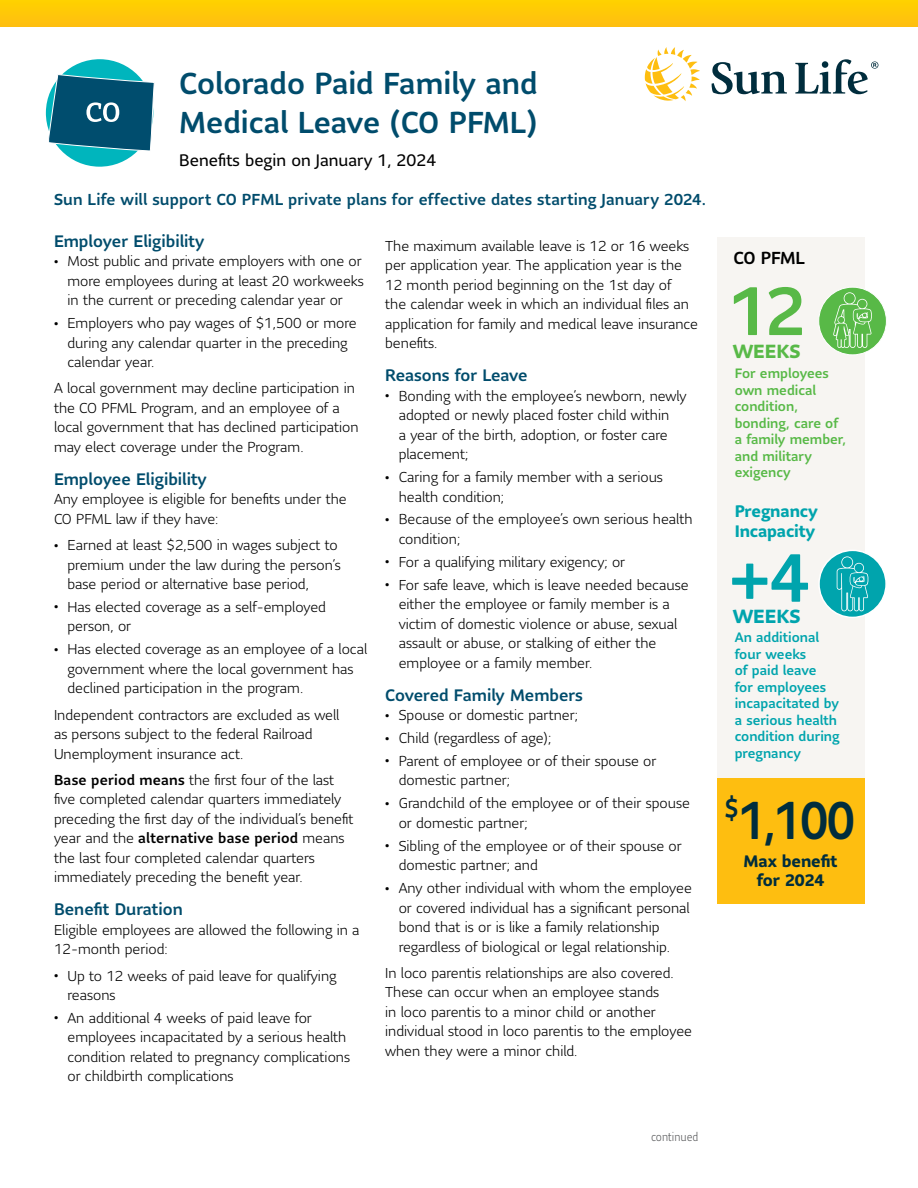
<style>
.page{position:relative;width:918px;height:1188px;background:#fff}
.page>*{position:absolute;margin:0;border:0;box-sizing:border-box;transform-origin:0 0}
.t1{font:500 67.5px "Sun Life Sans";color:#58b947}
.t2{font:500 67.5px "Sun Life Sans";color:#00a4ad}
.t3{font:500 52.5px "Sun Life Sans";color:#002d3d;scale:.88 1}
.t4{font:500 30px/39px "Sun Life Sans";color:#004c6c}
.t5{font:700 18.9px "Sun Life Sans";color:#58b947}
.t6{font:700 18.9px "Sun Life Sans";color:#00a4ad}
.t7{font:500 17.25px "Sun Life Sans";letter-spacing:-.025em;color:#000}
.t8{font:500 16.5px "Sun Life Sans";color:#004c6c}
.t9{font:16.5px "Sun Life Sans";color:#000}
.t10{font:700 16.5px/19.5px "Sun Life Sans";letter-spacing:-.01em;color:#00a4ad}
.t11{font:700 16.5px/19.5px "Sun Life Sans";letter-spacing:-.01em;color:#002d3d;text-align:center}
.t12{font:500 15.75px "Sun Life Sans";letter-spacing:.01em;color:#004c6c}
.t13{font:300 14.25px/19.5px "Sun Life Sans";color:#000}
.t14{font:500 13.5px/16.5px "Sun Life Sans";color:#00a4ad}
.t15{font:500 13.5px/16.5px "Sun Life Sans";color:#58b947}
.Disclosure-P{font:300 12px "Sun Life Sans Condensed";color:#58595b}
.s1{font-family:"Agenda";font-size:12px}
.s2{font-weight:500}
</style>
<div class="page">
<div style="left:717px;top:778px;width:148px;height:126px;background:#febe10"></div>
<div style="left:717px;top:237px;width:148px;height:541px;background:#f7f5f2"></div>
<div style="left:819px;top:287px;width:67px;height:68px;background:#58b947;border-radius:50%"></div>
<div style="left:818px;top:287px;width:69px;height:68px;border:1px solid #fff;border-radius:50%"></div>
<svg style="left:833px;top:292px;width:39px;height:56px"></svg>
<div style="left:0;top:0;width:918px;height:27px;background:#ffc808"></div>
<div style="left:819px;top:550px;width:67px;height:67px;background:#00a4ad;border-radius:50%"></div>
<div style="left:818px;top:550px;width:69px;height:68px;border:2px solid #fff;border-radius:50%"></div>
<svg style="left:837px;top:556px;width:32px;height:55px"></svg>
<div style="left:46px;top:59px;width:108px;height:108px;background:#00b5bd;border-radius:50%"></div>
<svg style="left:48px;top:74px;width:107px;height:78px;background:#216e88"></svg>
<svg style="left:712px;top:62px;width:75px;height:32px"></svg>
<svg style="left:645px;top:47px;width:55px;height:54px"></svg>
<svg style="left:795px;top:59px;width:83px;height:35px"></svg>
<h1 class="t4" style="left:179px;top:63px;width:360px">Colorado Paid Family and<br>Medical Leave (CO PFML)</h1>
<h2 class="t9" style="left:179px;top:149px;width:258px">Benefits begin on January 1, 2024</h2>
<h2 class="t12" style="left:54px;top:188px;width:653px">Sun Life will support CO PFML private plans for effective dates starting January 2024.</h2>
<h3 class="t8" style="left:54px;top:230px;width:152px">Employer Eligibility</h3>
<p class="t13" style="left:68px;top:251px;width:298px;text-indent:-14px"><span class="s1">•</span> Most public and private employers with one or more employees during at least 20 workweeks in the current or preceding calendar year or</p>
<p class="t13" style="left:68px;top:313px;width:291px;text-indent:-14px"><span class="s1">•</span> Employers who pay wages of $1,500 or more during any calendar quarter in the preceding calendar year.</p>
<p class="t13" style="left:54px;top:378px;width:306px">A local government may decline participation in the CO PFML Program, and an employee of a local government that has declined participation may elect coverage under the Program.</p>
<h3 class="t8" style="left:54px;top:468px;width:154px">Employee Eligibility</h3>
<p class="t13" style="left:54px;top:489px;width:294px">Any employee is eligible for benefits under the<br>CO PFML law if they have:</p>
<p class="t13" style="left:68px;top:535px;width:275px;text-indent:-14px"><span class="s1">•</span> Earned at least $2,500 in wages subject to premium under the law during the person’s base period or alternative base period,</p>
<p class="t13" style="left:68px;top:597px;width:260px;text-indent:-14px"><span class="s1">•</span> Has elected coverage as a self-employed person, or</p>
<p class="t13" style="left:68px;top:639px;width:301px;text-indent:-14px"><span class="s1">•</span> Has elected coverage as an employee of a local government where the local government has declined participation in the program.</p>
<p class="t13" style="left:54px;top:704px;width:287px">Independent contractors are excluded as well as persons subject to the federal Railroad<br>Unemployment insurance act.</p>
<p class="t13" style="left:54px;top:770px;width:301px"><span class="s2">Base period means</span> the first four of the last five completed calendar quarters immediately preceding the first day of the individual’s benefit year and the <span class="s2">alternative base period</span> means the last four completed calendar quarters immediately preceding the benefit year.</p>
<h3 class="t8" style="left:54px;top:898px;width:130px">Benefit Duration</h3>
<p class="t13" style="left:54px;top:920px;width:307px">Eligible employees are allowed the following in a<br>12-month period:</p>
<p class="t13" style="left:68px;top:965px;width:271px;text-indent:-14px"><span class="s1">•</span> Up to 12 weeks of paid leave for qualifying reasons</p>
<p class="t13" style="left:68px;top:1008px;width:284px;text-indent:-14px"><span class="s1">•</span> An additional 4 weeks of paid leave for employees incapacitated by a serious health condition related to pregnancy complications or childbirth complications</p>
<p class="t13" style="left:385px;top:236px;width:314px">The maximum available leave is 12 or 16 weeks per application year. The application year is the 12 month period beginning on the 1st day of<br>the calendar week in which an individual files an application for family and medical leave insurance benefits.</p>
<h3 class="t8" style="left:385px;top:364px;width:144px">Reasons for Leave</h3>
<p class="t13" style="left:399px;top:386px;width:289px;text-indent:-14px"><span class="s1">•</span> Bonding with the employee’s newborn, newly adopted or newly placed foster child within<br>a year of the birth, adoption, or foster care placement;</p>
<p class="t13" style="left:399px;top:467px;width:266px;text-indent:-14px"><span class="s1">•</span> Caring for a family member with a serious health condition;</p>
<p class="t13" style="left:399px;top:509px;width:295px;text-indent:-14px"><span class="s1">•</span> Because of the employee’s own serious health condition;</p>
<p class="t13" style="left:385px;top:552px;width:242px"><span class="s1">•</span> For a qualifying military exigency; or</p>
<p class="t13" style="left:399px;top:575px;width:291px;text-indent:-14px"><span class="s1">•</span> For safe leave, which is leave needed because either the employee or family member is a victim of domestic violence or abuse, sexual assault or abuse, or stalking of either the employee or a family member.</p>
<h3 class="t8" style="left:385px;top:684px;width:199px">Covered Family Members</h3>
<p class="t13" style="left:385px;top:705px;width:194px"><span class="s1">•</span> Spouse or domestic partner;</p>
<p class="t13" style="left:385px;top:728px;width:168px"><span class="s1">•</span> Child (regardless of age);</p>
<p class="t13" style="left:399px;top:751px;width:259px;text-indent:-14px"><span class="s1">•</span> Parent of employee or of their spouse or domestic partner;</p>
<p class="t13" style="left:399px;top:793px;width:293px;text-indent:-14px"><span class="s1">•</span> Grandchild of the employee or of their spouse or domestic partner;</p>
<p class="t13" style="left:399px;top:836px;width:285px;text-indent:-14px"><span class="s1">•</span> Sibling of the employee or of their spouse or domestic partner; and</p>
<p class="t13" style="left:399px;top:878px;width:295px;text-indent:-14px"><span class="s1">•</span> Any other individual with whom the employee or covered individual has a significant personal bond that is or is like a family relationship regardless of biological or legal relationship.</p>
<p class="t13" style="left:385px;top:963px;width:308px">In loco parentis relationships are also covered.<br>These can occur when an employee stands<br>in loco parentis to a minor child or another individual stood in loco parentis to the employee when they were a minor child.</p>
<p class="Disclosure-P" style="left:651px;top:1129px;width:49px">continued</p>
<p class="t7" style="left:734px;top:246px;width:73px">CO PFML</p>
<h1 class="t1" style="left:728px;top:265px;width:79px">12</h1>
<p class="t15" style="left:735px;top:365px;width:113px">For employees own medical condition, bonding, care of a family member, and military exigency</p>
<h3 class="t5" style="left:733px;top:338px;width:69px">WEEKS</h3>
<p class="t10" style="left:735px;top:501px;width:85px">Pregnancy<br>Incapacity</p>
<h1 class="t2" style="left:730px;top:532px;width:82px">+4</h1>
<p class="t14" style="left:735px;top:629px;width:106px">An additional four weeks<br>of paid leave<br>for employees incapacitated by a serious health condition during pregnancy</p>
<h3 class="t6" style="left:733px;top:603px;width:69px">WEEKS</h3>
<h2 class="t3" style="left:724px;top:785px;width:150px"><sup>$</sup>1,100</h2>
<p class="t11" style="left:744px;top:851px;width:95px">Max benefit for 2024</p>
</div>
